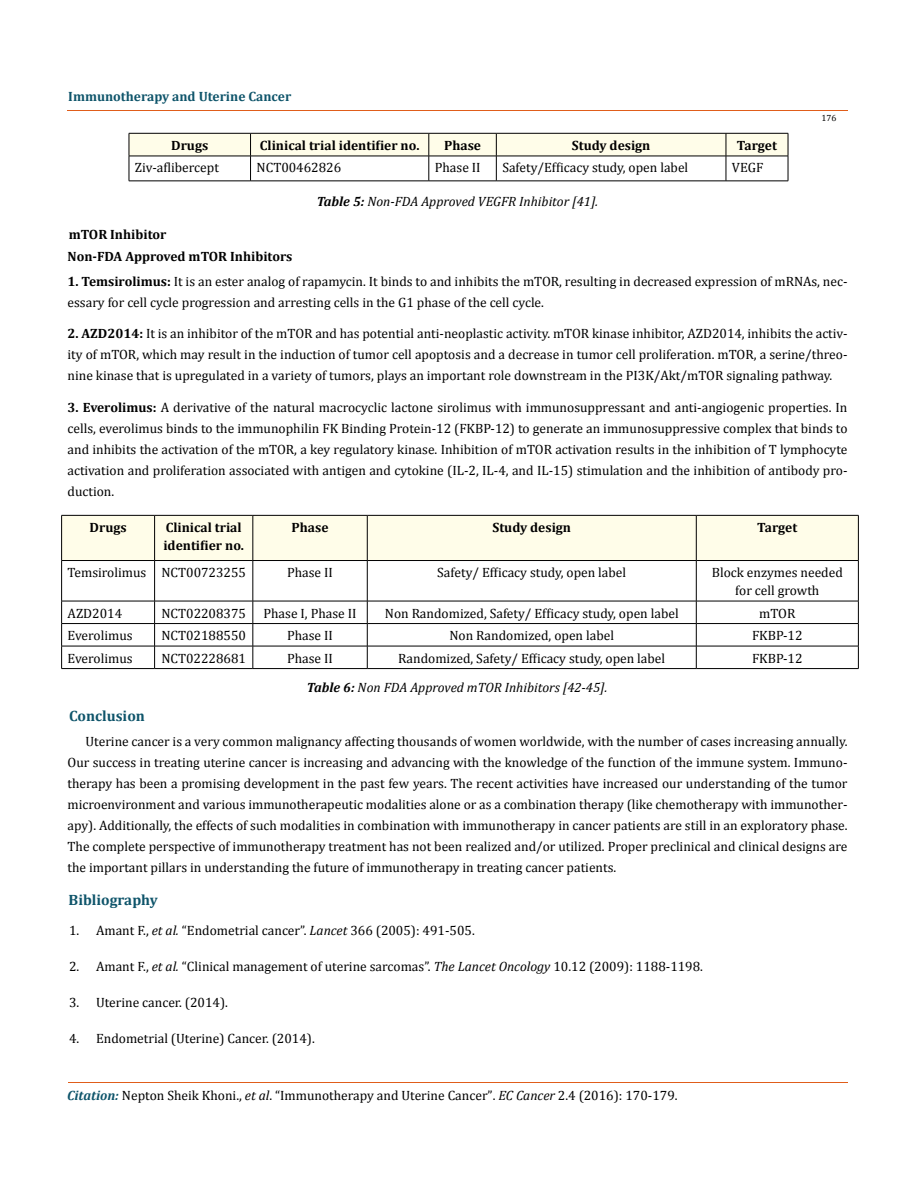
<style>
.page{position:relative;width:917px;height:1190px;background:#fff}
.page>*{position:absolute;margin:0;border:0;box-sizing:border-box;transform-origin:0 0}
.t1{font:700 15px "Cambria";color:#0e546a}
.t2{font:13.5px/21px "Cambria";color:#000;text-align:justify}
.t3{font:700 13.5px/21.6px "Cambria";color:#000}
.t4{font:italic 13.5px "Cambria";color:#000}
.t5{font:700 13.5px "Cambria";color:#0e546a}
.t6{font:9px "Cambria";color:#000}
.s1{font-weight:700}
.s2{font-style:italic}
.s3{font-weight:700;font-style:italic;color:#0e546a}
.s4{font-size:13.35px}
</style>
<div class="page">
<hr style="left:68px;top:1081px;width:779px;height:1px;background:#e05d1a">
<hr style="left:67px;top:110px;width:781px;height:1px;background:#e05d1a">
<svg style="left:129px;top:133px;width:659px;height:48px"></svg>
<hr style="left:129px;top:181px;width:121px;height:1px;background:#000">
<hr style="left:250px;top:181px;width:179px;height:1px;background:#000">
<hr style="left:429px;top:181px;width:67px;height:1px;background:#000">
<hr style="left:496px;top:181px;width:230px;height:1px;background:#000">
<hr style="left:726px;top:181px;width:62px;height:1px;background:#000">
<div style="left:62px;top:516px;width:796px;height:44px;background:#fffde9"></div>
<hr style="left:61px;top:515px;width:94px;height:1px;background:#000">
<hr style="left:61px;top:515px;width:1px;height:45px;background:#000">
<hr style="left:155px;top:515px;width:98px;height:1px;background:#000">
<hr style="left:154px;top:515px;width:1px;height:45px;background:#000">
<hr style="left:253px;top:515px;width:114px;height:1px;background:#000">
<hr style="left:252px;top:515px;width:1px;height:45px;background:#000">
<hr style="left:367px;top:515px;width:329px;height:1px;background:#000">
<hr style="left:367px;top:515px;width:1px;height:45px;background:#000">
<hr style="left:696px;top:515px;width:162px;height:1px;background:#000">
<hr style="left:696px;top:515px;width:1px;height:45px;background:#000">
<hr style="left:858px;top:515px;width:1px;height:45px;background:#000">
<hr style="left:61px;top:560px;width:94px;height:1px;background:#000">
<hr style="left:61px;top:560px;width:1px;height:41px;background:#000">
<hr style="left:155px;top:560px;width:98px;height:1px;background:#000">
<hr style="left:154px;top:560px;width:1px;height:41px;background:#000">
<hr style="left:253px;top:560px;width:114px;height:1px;background:#000">
<hr style="left:252px;top:560px;width:1px;height:41px;background:#000">
<hr style="left:367px;top:560px;width:329px;height:1px;background:#000">
<hr style="left:367px;top:560px;width:1px;height:41px;background:#000">
<hr style="left:696px;top:560px;width:162px;height:1px;background:#000">
<hr style="left:696px;top:560px;width:1px;height:41px;background:#000">
<hr style="left:858px;top:560px;width:1px;height:41px;background:#000">
<hr style="left:61px;top:601px;width:94px;height:1px;background:#000">
<hr style="left:155px;top:601px;width:98px;height:1px;background:#000">
<hr style="left:253px;top:601px;width:114px;height:1px;background:#000">
<hr style="left:367px;top:601px;width:329px;height:1px;background:#000">
<hr style="left:696px;top:601px;width:162px;height:1px;background:#000">
<hr style="left:61px;top:623px;width:94px;height:1px;background:#000">
<hr style="left:155px;top:623px;width:98px;height:1px;background:#000">
<hr style="left:253px;top:623px;width:114px;height:1px;background:#000">
<hr style="left:367px;top:623px;width:329px;height:1px;background:#000">
<hr style="left:696px;top:623px;width:162px;height:1px;background:#000">
<hr style="left:61px;top:646px;width:94px;height:1px;background:#000">
<svg style="left:61px;top:601px;width:1px;height:67px"></svg>
<hr style="left:155px;top:646px;width:98px;height:1px;background:#000">
<svg style="left:154px;top:601px;width:1px;height:67px"></svg>
<hr style="left:253px;top:646px;width:114px;height:1px;background:#000">
<svg style="left:252px;top:601px;width:1px;height:67px"></svg>
<hr style="left:367px;top:646px;width:329px;height:1px;background:#000">
<svg style="left:367px;top:601px;width:1px;height:67px"></svg>
<hr style="left:696px;top:646px;width:162px;height:1px;background:#000">
<svg style="left:696px;top:601px;width:1px;height:67px"></svg>
<svg style="left:858px;top:601px;width:1px;height:67px"></svg>
<hr style="left:61px;top:668px;width:94px;height:1px;background:#000">
<hr style="left:155px;top:668px;width:98px;height:1px;background:#000">
<hr style="left:253px;top:668px;width:114px;height:1px;background:#000">
<hr style="left:367px;top:668px;width:329px;height:1px;background:#000">
<hr style="left:696px;top:668px;width:162px;height:1px;background:#000">
<p class="t5" style="left:68px;top:87px;width:224px">Immunotherapy and Uterine Cancer</p>
<p class="t6" style="left:821px;top:112px;width:16px">176</p>
<p class="t3" style="left:171px;top:134px;width:39px">Drugs</p>
<p class="t3" style="left:260px;top:134px;width:161px">Clinical trial identifier no.</p>
<p class="t3" style="left:444px;top:134px;width:38px">Phase</p>
<p class="t3" style="left:572px;top:134px;width:80px">Study design</p>
<p class="t3" style="left:737px;top:134px;width:42px">Target</p>
<p class="t2" style="left:135px;top:157px;width:85px">Ziv-aflibercept</p>
<p class="t2" style="left:256px;top:157px;width:86px">NCT00462826</p>
<p class="t2" style="left:435px;top:157px;width:47px">Phase II</p>
<p class="t2" style="left:502px;top:157px;width:187px">Safety/Efficacy study, open label</p>
<p class="t2" style="left:732px;top:157px;width:33px">VEGF</p>
<p class="t4" style="left:317px;top:192px;width:283px"><span class="s1">Table 5:</span> Non-FDA Approved VEGFR Inhibitor [41].</p>
<p class="t3" style="left:68px;top:223px;width:226px">mTOR Inhibitor<br>Non-FDA Approved mTOR Inhibitors</p>
<p class="t2" style="left:68px;top:271px;width:781px"><span class="s1">1. Temsirolimus:</span> It is an ester analog of rapamycin. It binds to and inhibits the mTOR, resulting in decreased expression of mRNAs, nec&shy;essary for cell cycle progression and arresting cells in the G1 phase of the cell cycle.</p>
<p class="t2" style="left:68px;top:322px;width:781px"><span class="s1">2. AZD2014:</span> It is an inhibitor of the mTOR and has potential anti-neoplastic activity. mTOR kinase inhibitor, AZD2014, inhibits the activ&shy;ity of mTOR, which may result in the induction of tumor cell apoptosis and a decrease in tumor cell proliferation. mTOR, a serine/threo&shy;nine kinase that is upregulated in a variety of tumors, plays an important role downstream in the PI3K/Akt/mTOR signaling pathway.</p>
<p class="t2" style="left:68px;top:396px;width:781px"><span class="s1">3. Everolimus:</span> A derivative of the natural macrocyclic lactone sirolimus with immunosuppressant and anti-angiogenic properties. In cells, everolimus binds to the immunophilin FK Binding Protein-12 (FKBP-12) to generate an immunosuppressive complex that binds to and inhibits the activation of the mTOR, a key regulatory kinase. Inhibition of mTOR activation results in the inhibition of T lymphocyte activation and proliferation associated with antigen and cytokine (IL-2, IL-4, and IL-15) stimulation and the inhibition of antibody pro&shy;duction.</p>
<p class="t3" style="left:90px;top:516px;width:39px">Drugs</p>
<p class="t3" style="left:163px;top:518px;width:82px;line-height:18px">Clinical trial identifier no.</p>
<p class="t3" style="left:291px;top:516px;width:38px">Phase</p>
<p class="t3" style="left:492px;top:516px;width:80px">Study design</p>
<p class="t3" style="left:757px;top:516px;width:42px">Target</p>
<p class="t2" style="left:68px;top:562px;width:180px">Temsirolimus NCT00723255</p>
<p class="t2" style="left:287px;top:562px;width:47px">Phase II</p>
<p class="t2" style="left:437px;top:562px;width:190px">Safety/ Efficacy study, open label</p>
<p class="t2" style="left:711px;top:563px;width:133px;line-height:18px;text-align:center">Block enzymes needed for cell growth</p>
<p class="t2" style="left:68px;top:602px;width:56px">AZD2014</p>
<p class="t2" style="left:161px;top:602px;width:86px">NCT02208375</p>
<p class="t2" style="left:263px;top:602px;width:95px">Phase I, Phase II</p>
<p class="t2" style="left:385px;top:602px;width:295px">Non Randomized, Safety/ Efficacy study, open label</p>
<p class="t2" style="left:759px;top:602px;width:38px">mTOR</p>
<p class="t2" style="left:68px;top:625px;width:67px">Everolimus</p>
<p class="t2" style="left:161px;top:625px;width:86px">NCT02188550</p>
<p class="t2" style="left:287px;top:625px;width:47px">Phase II</p>
<p class="t2" style="left:449px;top:625px;width:166px">Non Randomized, open label</p>
<p class="t2" style="left:752px;top:625px;width:52px">FKBP-12</p>
<p class="t2" style="left:68px;top:647px;width:67px">Everolimus</p>
<p class="t2" style="left:161px;top:647px;width:86px">NCT02228681</p>
<p class="t2" style="left:287px;top:647px;width:47px">Phase II</p>
<p class="t2" style="left:398px;top:647px;width:268px">Randomized, Safety/ Efficacy study, open label</p>
<p class="t2" style="left:752px;top:647px;width:52px">FKBP-12</p>
<p class="t4" style="left:307px;top:678px;width:302px"><span class="s1">Table 6:</span> Non FDA Approved mTOR Inhibitors [42-45].</p>
<p class="t1" style="left:69px;top:705px;width:77px">Conclusion</p>
<p class="t2" style="left:68px;top:731px;width:781px;text-indent:18px">Uterine cancer is a very common malignancy affecting thousands of women worldwide, with the number of cases increasing annually.<br>Our success in treating uterine cancer is increasing and advancing with the knowledge of the function of the immune system. Immuno&shy;therapy has been a promising development in the past few years. The recent activities have increased our understanding of the tumor microenvironment and various immunotherapeutic modalities alone or as a combination therapy (like chemotherapy with immunother&shy;apy). Additionally, the effects of such modalities in combination with immunotherapy in cancer patients are still in an exploratory phase.<br>The complete perspective of immunotherapy treatment has not been realized and/or utilized. Proper preclinical and clinical designs are the important pillars in understanding the future of immunotherapy in treating cancer patients.</p>
<p class="t1" style="left:69px;top:889px;width:91px">Bibliography</p>
<p class="t2" style="left:69px;top:920px;width:407px">1. Amant F., <span class="s2">et al.</span> “Endometrial cancer”. <span class="s2">Lancet</span> 366 (2005): 491-505.</p>
<p class="t2" style="left:69px;top:956px;width:635px">2. Amant F., <span class="s2">et al.</span> “Clinical management of uterine sarcomas”. <span class="s2">The Lancet Oncology</span> 10.12 (2009): 1188-1198.</p>
<p class="t2" style="left:69px;top:992px;width:160px">3. Uterine cancer. (2014).</p>
<p class="t2" style="left:69px;top:1028px;width:247px">4. Endometrial (Uterine) Cancer. (2014).</p>
<p class="t2" style="left:67px;top:1084px;width:612px"><span class="s3">Citation:</span> Nepton Sheik Khoni., <span class="s2">et al</span>. “Immunotherapy and Uterine Cancer”<span class="s4">.</span> <span class="s2">EC Cancer</span> <span class="s4">2</span>.4 (2016): 170-179.</p>
</div>
